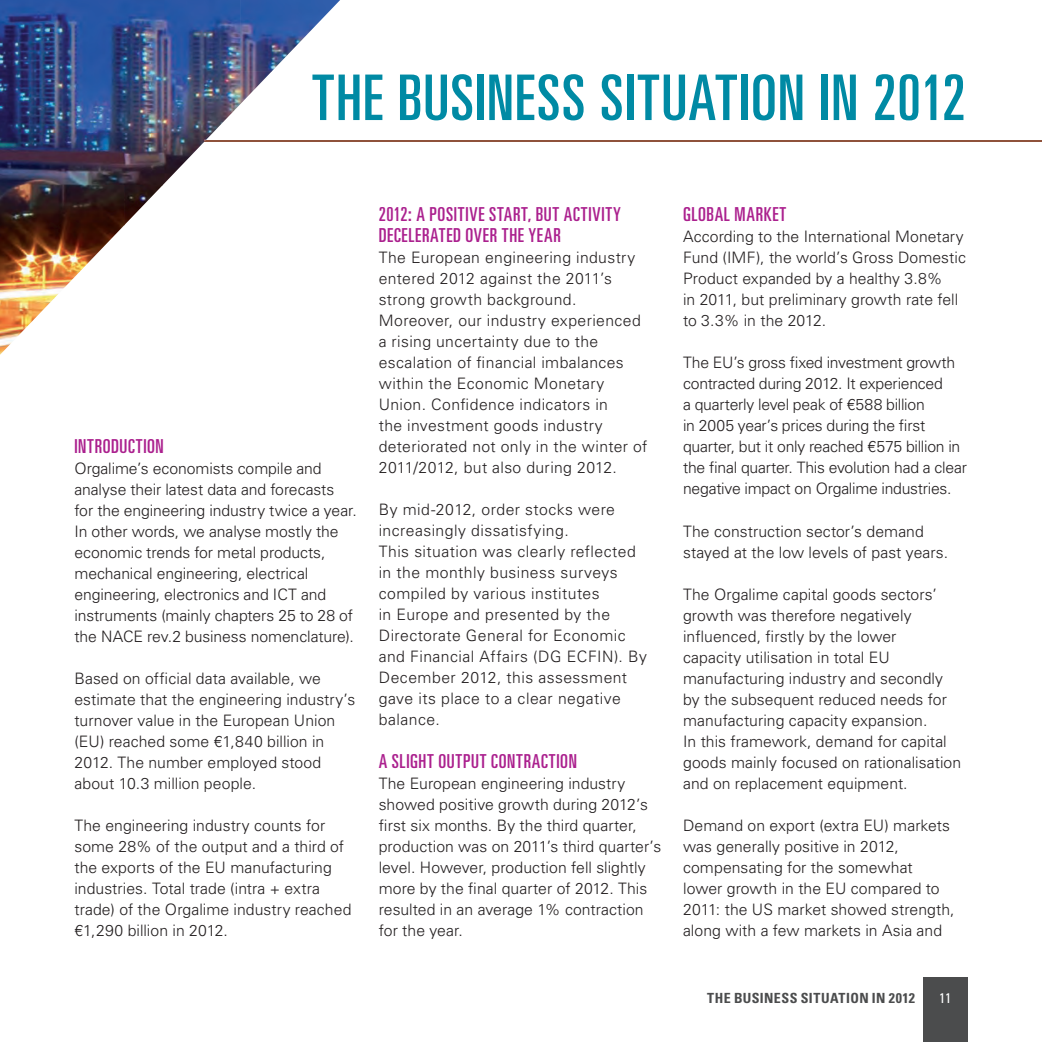
<style>
.page{position:relative;width:1042px;height:1042px;background:#fff}
.page>*{position:absolute;margin:0;border:0;box-sizing:border-box;transform-origin:0 0}
.t1{font:ultra-condensed 63px "Univers LT Std";letter-spacing:.02em;color:#008aa4}
.t2{font:ultra-condensed 19.25px/21px "Univers LT Std";letter-spacing:.04em;color:#ab208e}
.t3{font:300 15.75px/21px "Univers LT Std";letter-spacing:.005em;color:#231f20}
.t4{font:300 15.75px/21px "Univers LT Std";letter-spacing:.025em;color:#231f20}
.t5{font:300 15.75px/21px "Univers LT Std";letter-spacing:.03em;color:#231f20}
.t6{font:300 15.75px/21px "Univers LT Std";letter-spacing:-.015em;color:#231f20}
.t7{font:700 condensed 14px "Univers LT Std";letter-spacing:.025em;color:#4b4c4d}
.t8{font:condensed 14px "Univers LT Std";color:#fff}
</style>
<div class="page">
<hr style="left:204px;top:140px;width:838px;height:2px;background:#8f523b">
<img style="left:0;top:0;width:204px;height:185px">
<img style="left:0;top:185px;width:125px;height:114px">
<img style="left:124px;top:185px;width:39px;height:40px">
<img style="left:0;top:298px;width:54px;height:57px">
<img style="left:204px;top:0;width:136px;height:142px">
<div style="left:923px;top:977px;width:44px;height:65px;background:#4b4c4d"></div>
<p class="t1" style="left:312px;top:62px;width:655px">THE BUSINESS SITUATION IN 2012</p>
<p class="t2" style="left:74px;top:435px;width:91px">INTRODUCTION</p>
<p class="t3" style="left:74px;top:457px;width:284px">Orgalime’s economists compile and analyse their latest data and forecasts for the engineering industry twice a year.<br>In other words, we analyse mostly the economic trends for metal products, mechanical engineering, electrical engineering, electronics and ICT and instruments (mainly chapters 25 to 28 of the NACE rev.2 business nomenclature).</p>
<p class="t3" style="left:74px;top:667px;width:282px">Based on official data available, we estimate that the engineering industry’s turnover value in the European Union (EU) reached some €1,840 billion in 2012. The number employed stood about 10.3 million people.</p>
<p class="t3" style="left:74px;top:814px;width:278px">The engineering industry counts for some 28% of the output and a third of the exports of the EU manufacturing industries. Total trade (intra + extra trade) of the Orgalime industry reached €1,290 billion in 2012.</p>
<p class="t2" style="left:379px;top:204px;width:244px">2012: A POSITIVE START, BUT ACTIVITY<br>DECELERATED OVER THE YEAR</p>
<p class="t4" style="left:379px;top:247px;width:270px">The European engineering industry entered 2012 against the 2011’s strong growth background.<br>Moreover, our industry experienced a rising uncertainty due to the escalation of financial imbalances within the Economic Monetary<br>Union. Confidence indicators in<br>the investment goods industry deteriorated not only in the winter of<br>2011/2012, but also during 2012.</p>
<p class="t5" style="left:379px;top:499px;width:270px">By mid-2012, order stocks were increasingly dissatisfying.<br>This situation was clearly reflected in the monthly business surveys compiled by various institutes<br>in Europe and presented by the<br>Directorate General for Economic and Financial Affairs (DG ECFIN). By<br>December 2012, this assessment gave its place to a clear negative balance.</p>
<p class="t2" style="left:379px;top:750px;width:200px">A SLIGHT OUTPUT CONTRACTION</p>
<p class="t3" style="left:379px;top:772px;width:284px">The European engineering industry showed positive growth during 2012’s first six months. By the third quarter, production was on 2011’s third quarter’s level. However, production fell slightly more by the final quarter of 2012. This resulted in an average 1% contraction for the year.</p>
<p class="t2" style="left:683px;top:204px;width:105px">GLOBAL MARKET</p>
<p class="t3" style="left:683px;top:226px;width:284px">According to the International Monetary Fund (IMF), the world’s Gross Domestic Product expanded by a healthy 3.8%<br>in 2011, but preliminary growth rate fell to 3.3% in the 2012.</p>
<p class="t6" style="left:683px;top:352px;width:285px">The EU’s gross fixed investment growth contracted during 2012. It experienced<br>a quarterly level peak of €588 billion<br>in 2005 year’s prices during the first quarter, but it only reached €575 billion in the final quarter. This evolution had a clear negative impact on Orgalime industries.</p>
<p class="t3" style="left:683px;top:520px;width:267px">The construction sector’s demand stayed at the low levels of past years.</p>
<p class="t3" style="left:683px;top:583px;width:280px">The Orgalime capital goods sectors’ growth was therefore negatively influenced, firstly by the lower<br>capacity utilisation in total EU manufacturing industry and secondly by the subsequent reduced needs for manufacturing capacity expansion.<br>In this framework, demand for capital goods mainly focused on rationalisation and on replacement equipment.</p>
<p class="t3" style="left:683px;top:814px;width:273px">Demand on export (extra EU) markets was generally positive in 2012, compensating for the somewhat lower growth in the EU compared to 2011: the US market showed strength, along with a few markets in Asia and</p>
<p class="t7" style="left:707px;top:989px;width:209px">THE BUSINESS SITUATION IN 2012</p>
<p class="t8" style="left:939px;top:988px;width:14px">11</p>
</div>
